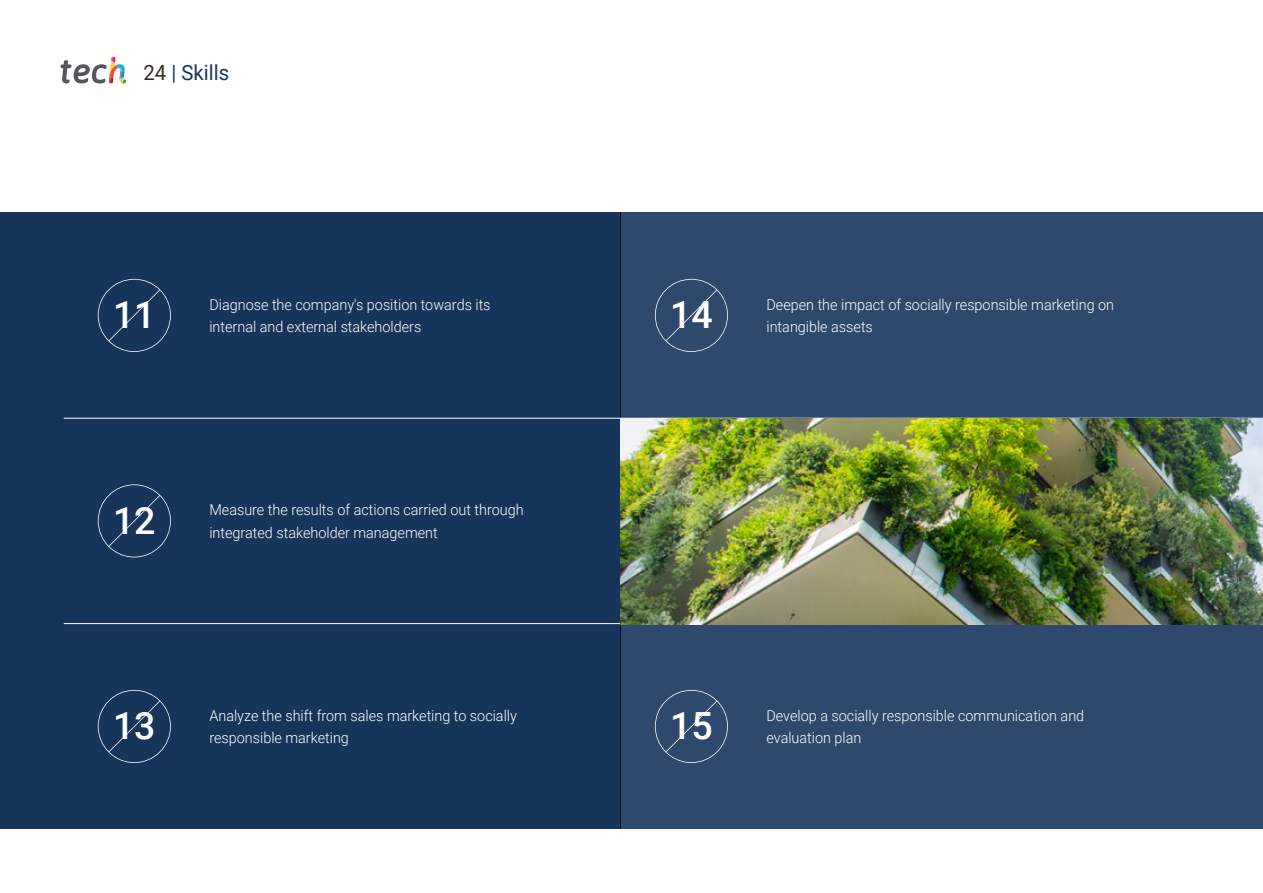
<style>
.page{position:relative;width:1263px;height:893px;background:#fff}
.page>*{position:absolute;margin:0;border:0;box-sizing:border-box;transform-origin:0 0}
.t1{font:500 37.5px "Roboto";color:#fff}
.t2{font:21px "Roboto";color:#1a355c}
.t3{font:300 15px/22.5px "Roboto";color:#fff;scale:.96 1}
.s1{color:#312e20}
</style>
<div class="page">
<svg style="left:61px;top:57px;width:65px;height:27px"></svg>
<div style="left:0;top:213px;width:621px;height:616px;background:#17355b"></div>
<div style="left:621px;top:213px;width:642px;height:616px;background:#2e496b"></div>
<svg style="left:98px;top:279px;width:73px;height:73px"></svg>
<svg style="left:98px;top:690px;width:73px;height:73px"></svg>
<svg style="left:98px;top:484px;width:73px;height:73px"></svg>
<svg style="left:655px;top:279px;width:73px;height:73px"></svg>
<svg style="left:655px;top:690px;width:73px;height:73px"></svg>
<hr style="left:64px;top:418px;width:1199px;height:1px;background:#fff">
<hr style="left:64px;top:623px;width:1199px;height:1px;background:#fff">
<img style="left:621px;top:418px;width:642px;height:206px">
<h2 class="t2" style="left:144px;top:57px;width:87px"><span class="s1">24</span> | Skills</h2>
<h1 class="t1" style="left:113px;top:288px;width:44px">11</h1>
<p class="t3" style="left:209px;top:293px;width:294px">Diagnose the company's position towards its</p>
<p class="t3" style="left:209px;top:315px;width:222px">internal and external stakeholders</p>
<h1 class="t1" style="left:113px;top:494px;width:44px">12</h1>
<p class="t3" style="left:209px;top:498px;width:329px">Measure the results of actions carried out through</p>
<p class="t3" style="left:209px;top:521px;width:239px">integrated stakeholder management</p>
<h1 class="t1" style="left:113px;top:699px;width:44px">13</h1>
<p class="t3" style="left:209px;top:704px;width:322px">Analyze the shift from sales marketing to socially responsible marketing</p>
<h1 class="t1" style="left:670px;top:288px;width:44px">14</h1>
<p class="t3" style="left:766px;top:293px;width:364px">Deepen the impact of socially responsible marketing on</p>
<p class="t3" style="left:766px;top:315px;width:112px">intangible assets</p>
<h1 class="t1" style="left:670px;top:699px;width:44px">15</h1>
<p class="t3" style="left:766px;top:704px;width:332px">Develop a socially responsible communication and</p>
<p class="t3" style="left:766px;top:726px;width:100px">evaluation plan</p>
</div>
